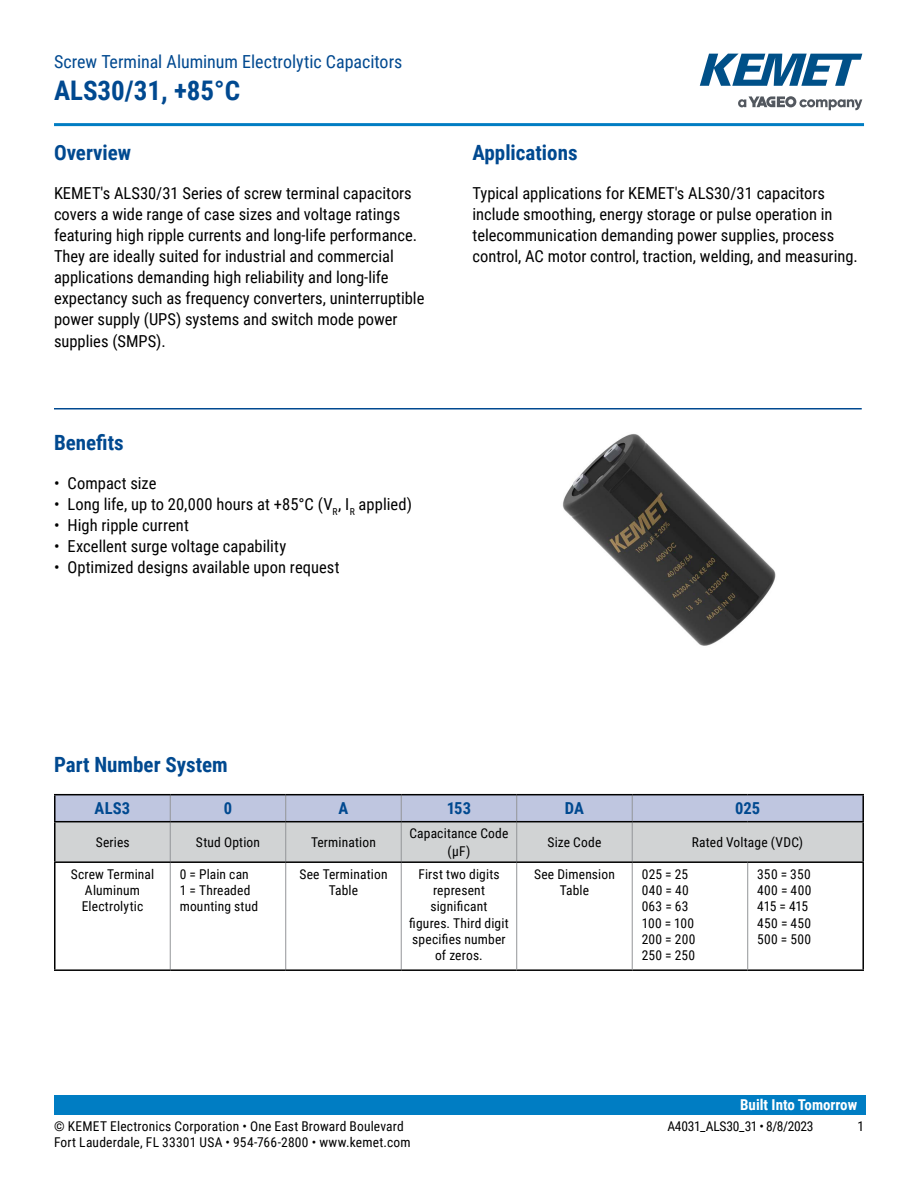
<style>
.page{position:relative;width:918px;height:1188px;background:#fff}
.page>*{position:absolute;margin:0;border:0;box-sizing:border-box;transform-origin:0 0}
.t1{font:700 27px "Roboto Condensed";color:#004990}
.t2{font:700 21px "Roboto Condensed";color:#004990}
.t3{font:18px "Roboto Condensed";color:#004990}
.t4{font:16.5px/21px "Roboto Condensed";color:#000}
.t5{font:700 16.5px "Roboto Condensed";letter-spacing:.01em;color:#004990}
.t6{font:700 15px "Roboto Condensed";color:#fff}
.t7{font:13.5px/16.2px "Roboto Condensed";letter-spacing:.015em;color:#000;text-align:center}
.t8{font:13.5px "Roboto Condensed";letter-spacing:-.02em;color:#000}
</style>
<div class="page">
<svg style="left:738px;top:96px;width:124px;height:14px"></svg>
<svg style="left:700px;top:54px;width:162px;height:32px"></svg>
<hr style="left:54px;top:123px;width:810px;height:3px;background:#007dc3">
<div style="left:54px;top:1095px;width:811px;height:20px;background:#007dc3"></div>
<hr style="left:54px;top:408px;width:808px;height:2px;background:#004990">
<svg style="left:56px;top:795px;width:806px;height:66px;background:#c6cad5"></svg>
<hr style="left:170px;top:822px;width:1px;height:39px;background:#939598">
<hr style="left:285px;top:822px;width:1px;height:39px;background:#939598">
<hr style="left:401px;top:822px;width:1px;height:39px;background:#939598">
<hr style="left:516px;top:822px;width:1px;height:39px;background:#939598">
<hr style="left:632px;top:822px;width:1px;height:39px;background:#939598">
<hr style="left:170px;top:863px;width:1px;height:106px;background:#939598">
<hr style="left:285px;top:863px;width:1px;height:106px;background:#939598">
<hr style="left:54px;top:822px;width:2px;height:39px;background:#000">
<hr style="left:862px;top:822px;width:2px;height:39px;background:#000">
<hr style="left:54px;top:794px;width:116px;height:1px;background:#000">
<hr style="left:54px;top:795px;width:2px;height:26px;background:#000">
<hr style="left:170px;top:794px;width:116px;height:1px;background:#000">
<hr style="left:286px;top:794px;width:115px;height:1px;background:#000">
<hr style="left:401px;top:794px;width:116px;height:1px;background:#000">
<hr style="left:517px;top:794px;width:115px;height:1px;background:#000">
<hr style="left:632px;top:794px;width:116px;height:1px;background:#000">
<hr style="left:748px;top:794px;width:116px;height:1px;background:#000">
<hr style="left:862px;top:795px;width:2px;height:26px;background:#000">
<hr style="left:54px;top:821px;width:116px;height:1px;background:#000">
<hr style="left:170px;top:821px;width:116px;height:1px;background:#000">
<hr style="left:286px;top:821px;width:115px;height:1px;background:#000">
<hr style="left:401px;top:821px;width:116px;height:1px;background:#000">
<hr style="left:517px;top:821px;width:115px;height:1px;background:#000">
<hr style="left:632px;top:821px;width:116px;height:1px;background:#000">
<hr style="left:748px;top:821px;width:116px;height:1px;background:#000">
<hr style="left:632px;top:861px;width:116px;height:2px;background:#000">
<hr style="left:748px;top:861px;width:116px;height:2px;background:#000">
<hr style="left:862px;top:863px;width:2px;height:106px;background:#000">
<hr style="left:632px;top:969px;width:116px;height:2px;background:#000">
<hr style="left:748px;top:969px;width:116px;height:2px;background:#000">
<hr style="left:747px;top:863px;width:1px;height:106px;background:#939598">
<hr style="left:401px;top:863px;width:1px;height:106px;background:#939598">
<hr style="left:54px;top:861px;width:116px;height:2px;background:#000">
<hr style="left:54px;top:863px;width:2px;height:106px;background:#000">
<hr style="left:170px;top:861px;width:116px;height:2px;background:#000">
<hr style="left:286px;top:861px;width:115px;height:2px;background:#000">
<hr style="left:401px;top:861px;width:116px;height:2px;background:#000">
<hr style="left:54px;top:969px;width:116px;height:2px;background:#000">
<hr style="left:170px;top:969px;width:116px;height:2px;background:#000">
<hr style="left:286px;top:969px;width:115px;height:2px;background:#000">
<hr style="left:401px;top:969px;width:116px;height:2px;background:#000">
<hr style="left:517px;top:861px;width:115px;height:2px;background:#000">
<hr style="left:517px;top:969px;width:115px;height:2px;background:#000">
<hr style="left:516px;top:863px;width:1px;height:106px;background:#939598">
<hr style="left:632px;top:863px;width:1px;height:106px;background:#939598">
<img style="left:562px;top:434px;width:214px;height:212px">
<p class="t3" style="left:54px;top:48px;width:350px">Screw Terminal Aluminum Electrolytic Capacitors</p>
<h1 class="t1" style="left:54px;top:71px;width:188px">ALS30/31, +85°C</h1>
<p class="t2" style="left:54px;top:138px;width:79px">Overview</p>
<p class="t4" style="left:54px;top:182px;width:372px">KEMET's ALS30/31 Series of screw terminal capacitors covers a wide range of case sizes and voltage ratings featuring high ripple currents and long-life performance.<br>They are ideally suited for industrial and commercial applications demanding high reliability and long-life expectancy such as frequency converters, uninterruptible power supply (UPS) systems and switch mode power supplies (SMPS).</p>
<p class="t2" style="left:54px;top:428px;width:71px">Benefits</p>
<p class="t4" style="left:54px;top:472px;width:104px">• Compact size</p>
<p class="t4" style="left:54px;top:493px;width:360px">• Long life, up to 20,000 hours at +85°C (V<sub>R</sub>, I<sub>R</sub> applied)</p>
<p class="t4" style="left:54px;top:514px;width:136px">• High ripple current</p>
<p class="t4" style="left:54px;top:535px;width:234px">• Excellent surge voltage capability</p>
<p class="t4" style="left:54px;top:556px;width:287px">• Optimized designs available upon request</p>
<p class="t2" style="left:472px;top:138px;width:107px">Applications</p>
<p class="t4" style="left:472px;top:182px;width:387px">Typical applications for KEMET's ALS30/31 capacitors include smoothing, energy storage or pulse operation in telecommunication demanding power supplies, process control, AC motor control, traction, welding, and measuring.</p>
<p class="t2" style="left:54px;top:750px;width:175px">Part Number System</p>
<p class="t5" style="left:95px;top:797px;width:37px">ALS3</p>
<p class="t5" style="left:224px;top:797px;width:10px">0</p>
<p class="t5" style="left:339px;top:797px;width:11px">A</p>
<p class="t5" style="left:447px;top:797px;width:26px">153</p>
<p class="t5" style="left:565px;top:797px;width:20px">DA</p>
<p class="t5" style="left:735px;top:797px;width:27px">025</p>
<p class="t7" style="left:96px;top:834px;width:35px">Series</p>
<p class="t7" style="left:196px;top:834px;width:66px">Stud Option</p>
<p class="t7" style="left:311px;top:834px;width:66px">Termination</p>
<p class="t7" style="left:409px;top:824px;width:101px;line-height:18px">Capacitance Code (µF)</p>
<p class="t7" style="left:548px;top:834px;width:55px">Size Code</p>
<p class="t7" style="left:692px;top:834px;width:113px">Rated Voltage (VDC)</p>
<p class="t7" style="left:71px;top:866px;width:85px">Screw Terminal<br>Aluminum<br>Electrolytic</p>
<p class="t7" style="left:180px;top:866px;width:80px;text-align:left">0 = Plain can<br>1 = Threaded mounting stud</p>
<p class="t7" style="left:299px;top:866px;width:90px">See Termination<br>Table</p>
<p class="t7" style="left:409px;top:866px;width:101px">First two digits represent significant figures. Third digit specifies number of zeros.</p>
<p class="t7" style="left:534px;top:866px;width:82px">See Dimension<br>Table</p>
<p class="t7" style="left:642px;top:866px;width:55px;text-align:left">025 = 25<br>040 = 40<br>063 = 63<br>100 = 100<br>200 = 200<br>250 = 250</p>
<p class="t7" style="left:757px;top:866px;width:56px;text-align:left">350 = 350<br>400 = 400<br>415 = 415<br>450 = 450<br>500 = 500</p>
<p class="t6" style="left:740px;top:1094px;width:119px">Built Into Tomorrow</p>
<p class="t7" style="left:54px;top:1117px;width:351px">© KEMET Electronics Corporation • One East Broward Boulevard</p>
<p class="t8" style="left:667px;top:1116px;width:148px">A4031_ALS30_31 • 8/8/2023</p>
<p class="t7" style="left:857px;top:1117px;width:8px">1</p>
<p class="t7" style="left:54px;top:1133px;width:358px">Fort Lauderdale, FL 33301 USA • 954-766-2800 • www.kemet.com</p>
</div>
